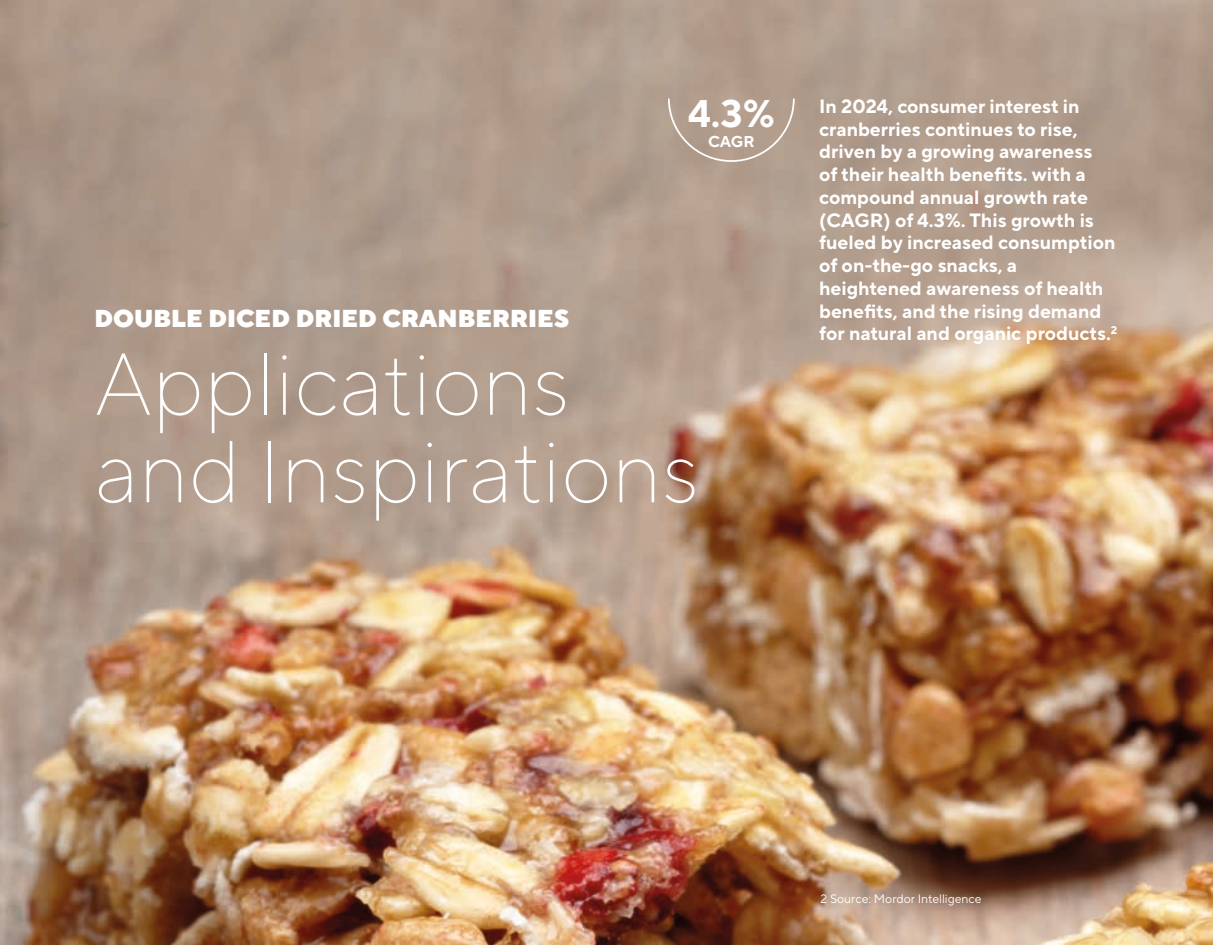
<style>
.page{position:relative;width:1213px;height:945px;background:#fff}
.page>*{position:absolute;margin:0;border:0;box-sizing:border-box;transform-origin:0 0}
.t1{font:200 87.5px/87.5px "TT Norms Pro";color:#fff}
.t2{font:700 38.5px "TT Norms Pro";color:#fff}
.t3{font:900 24.5px "TT Norms Pro";color:#fff}
.t4{font:700 19.25px/22.8px "TT Norms Pro";color:#fff}
.t5{font:700 15.75px "TT Norms Pro";color:#fff}
.t6{font:12.25px "TT Norms Pro";color:#fff}
</style>
<div class="page">
<img style="left:0;top:0;width:1213px;height:945px">
<div style="left:667px;top:97px;width:128px;height:66px;background:#b39e8e"></div>
<h2 class="t2" style="left:688px;top:85px;width:89px">4.3%</h2>
<p class="t5" style="left:708px;top:130px;width:48px">CAGR</p>
<p class="t3" style="left:94px;top:300px;width:476px">DOUBLE DICED DRIED CRANBERRIES</p>
<h1 class="t1" style="left:94px;top:337px;width:606px">Applications and Inspirations</h1>
<p class="t4" style="left:819px;top:95px;width:300px">In 2024, consumer interest in cranberries continues to rise, driven by a growing awareness<br>of their health benefits. with a compound annual growth rate (CAGR) of 4.3%. This growth is fueled by increased consumption of on-the-go snacks, a heightened awareness of health benefits, and the rising demand for natural and organic products.<sup>2</sup></p>
<p class="t6" style="left:820px;top:890px;width:163px">2 Source: Mordor Intelligence</p>
</div>
